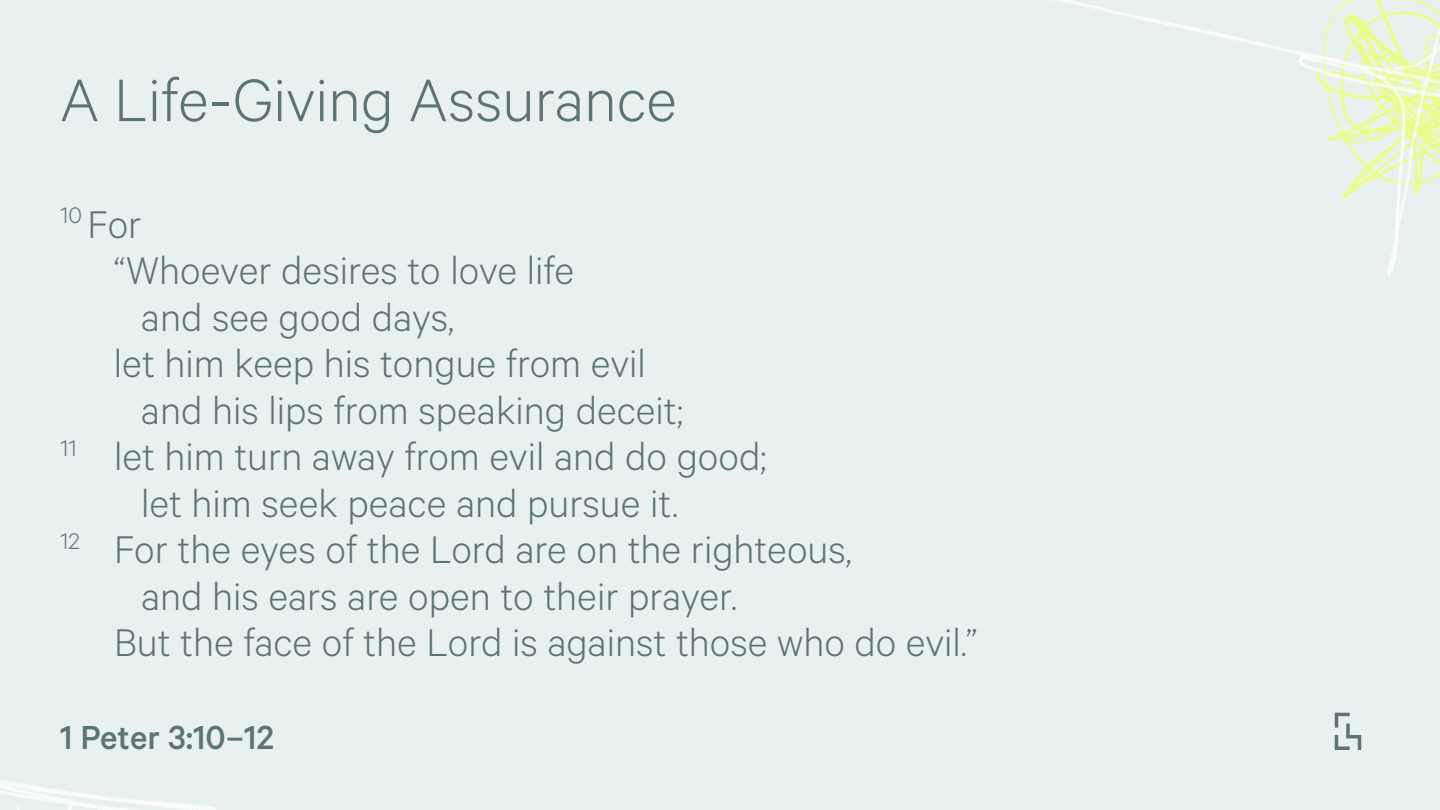
<style>
.page{position:relative;width:1440px;height:810px;background:#e8f1f0}
.page>*{position:absolute;margin:0;border:0;box-sizing:border-box;transform-origin:0 0}
.t1{font:300 67.5px "Calibre";color:#5d7572}
.t2{font:300 43.5px "Calibre";color:#5d7572}
.t3{font:500 37.5px "Calibre";color:#5d7572}
</style>
<div class="page">
<img style="left:0;top:780px;width:216px;height:30px">
<svg style="left:1335px;top:713px;width:26px;height:37px"></svg>
<img style="left:1054px;top:0;width:386px;height:277px">
<h1 class="t1" style="left:60px;top:61px;width:618px">A Life-Giving Assurance</h1>
<p class="t2" style="left:60px;top:199px;width:83px"><sup>10</sup> For</p>
<p class="t2" style="left:114px;top:245px;width:462px">“Whoever desires to love life</p>
<p class="t2" style="left:141px;top:292px;width:315px">and see good days,</p>
<p class="t2" style="left:114px;top:338px;width:533px">let him keep his tongue from evil</p>
<p class="t2" style="left:141px;top:385px;width:544px">and his lips from speaking deceit;</p>
<p class="t2" style="left:60px;top:431px;width:708px"><sup>11</sup> let him turn away from evil and do good;</p>
<p class="t2" style="left:141px;top:478px;width:539px">let him seek peace and pursue it.</p>
<p class="t2" style="left:60px;top:524px;width:793px"><sup>12</sup> For the eyes of the Lord are on the righteous,</p>
<p class="t2" style="left:141px;top:571px;width:598px">and his ears are open to their prayer.</p>
<p class="t2" style="left:114px;top:617px;width:865px">But the face of the Lord is against those who do evil.”</p>
<p class="t3" style="left:60px;top:716px;width:216px">1 Peter 3:10–12</p>
</div>
